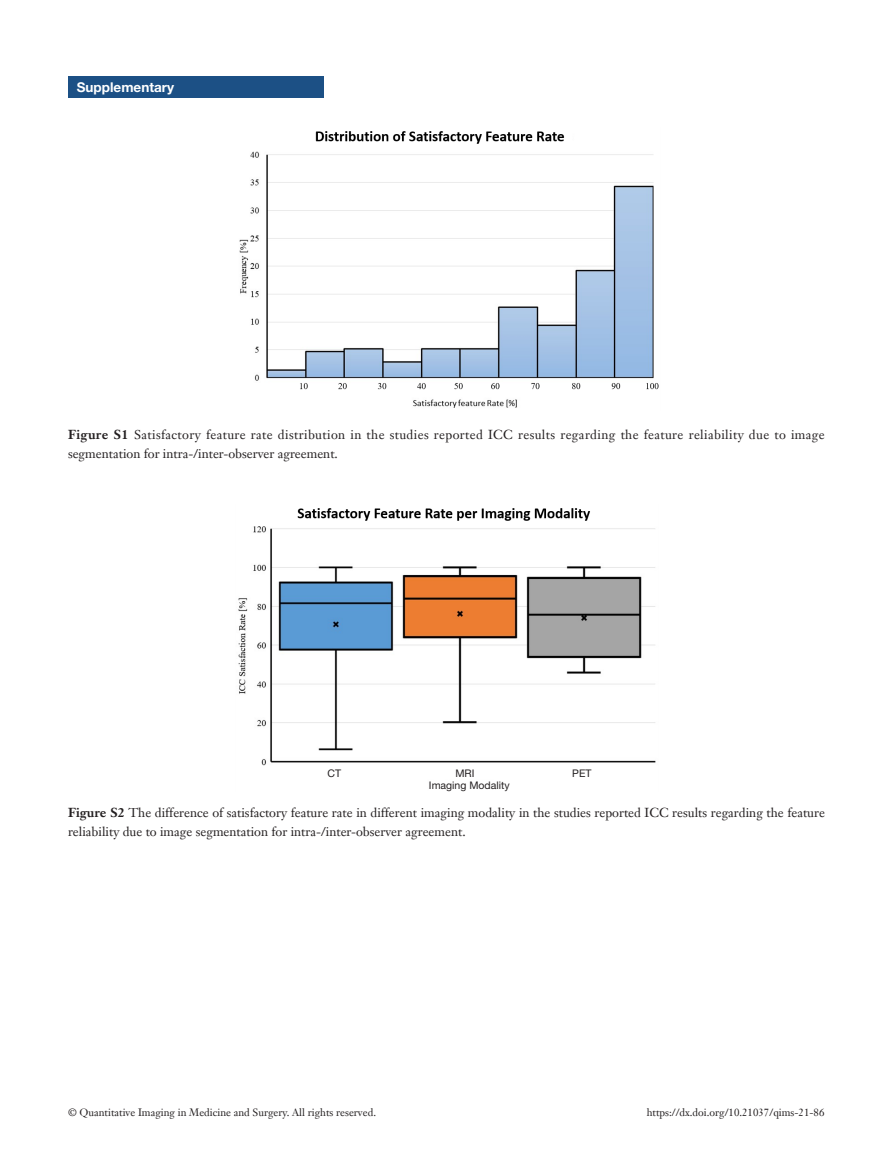
<style>
.page{position:relative;width:893px;height:1170px;background:#fff}
.page>*{position:absolute;margin:0;border:0;box-sizing:border-box;transform-origin:0 0}
.栏目{font:700 13.5px "Helvetica Neue LT Pro";color:#fff}
.t1{font:12.75px/19.5px "Janson Text LT";color:#231f20}
.t2{font:12.75px/19.5px "Janson Text LT";letter-spacing:.03em;color:#231f20}
.t3{font:10.5px "Janson Text LT";color:#231f20}
.二级标题下沉{font:10.5px "Helvetica Neue LT Pro";color:#231f20}
.s1{font-weight:700}
</style>
<div class="page">
<div style="left:68px;top:77px;width:256px;height:21px;background:#1c5085"></div>
<img style="left:239px;top:131px;width:420px;height:277px">
<img style="left:238px;top:508px;width:418px;height:258px">
<p class="栏目" style="left:77px;top:79px;width:99px">Supplementary</p>
<p class="t2" style="left:68px;top:424px;width:758px"><span class="s1">Figure S1</span> Satisfactory feature rate distribution in the studies reported ICC results regarding the feature reliability due to image segmentation for intra-/inter-observer agreement.</p>
<p class="二级标题下沉" style="left:328px;top:766px;width:15px">CT</p>
<p class="二级标题下沉" style="left:455px;top:766px;width:21px">MRI</p>
<p class="二级标题下沉" style="left:572px;top:766px;width:21px">PET</p>
<p class="二级标题下沉" style="left:429px;top:779px;width:82px">Imaging Modality</p>
<p class="t1" style="left:68px;top:802px;width:758px"><span class="s1">Figure S2</span> The difference of satisfactory feature rate in different imaging modality in the studies reported ICC results regarding the feature reliability due to image segmentation for intra-/inter-observer agreement.</p>
<p class="t3" style="left:68px;top:1105px;width:310px">© Quantitative Imaging in Medicine and Surgery. All rights reserved.</p>
<p class="t3" style="left:647px;top:1105px;width:179px">https://dx.doi.org/10.21037/qims-21-86</p>
</div>
